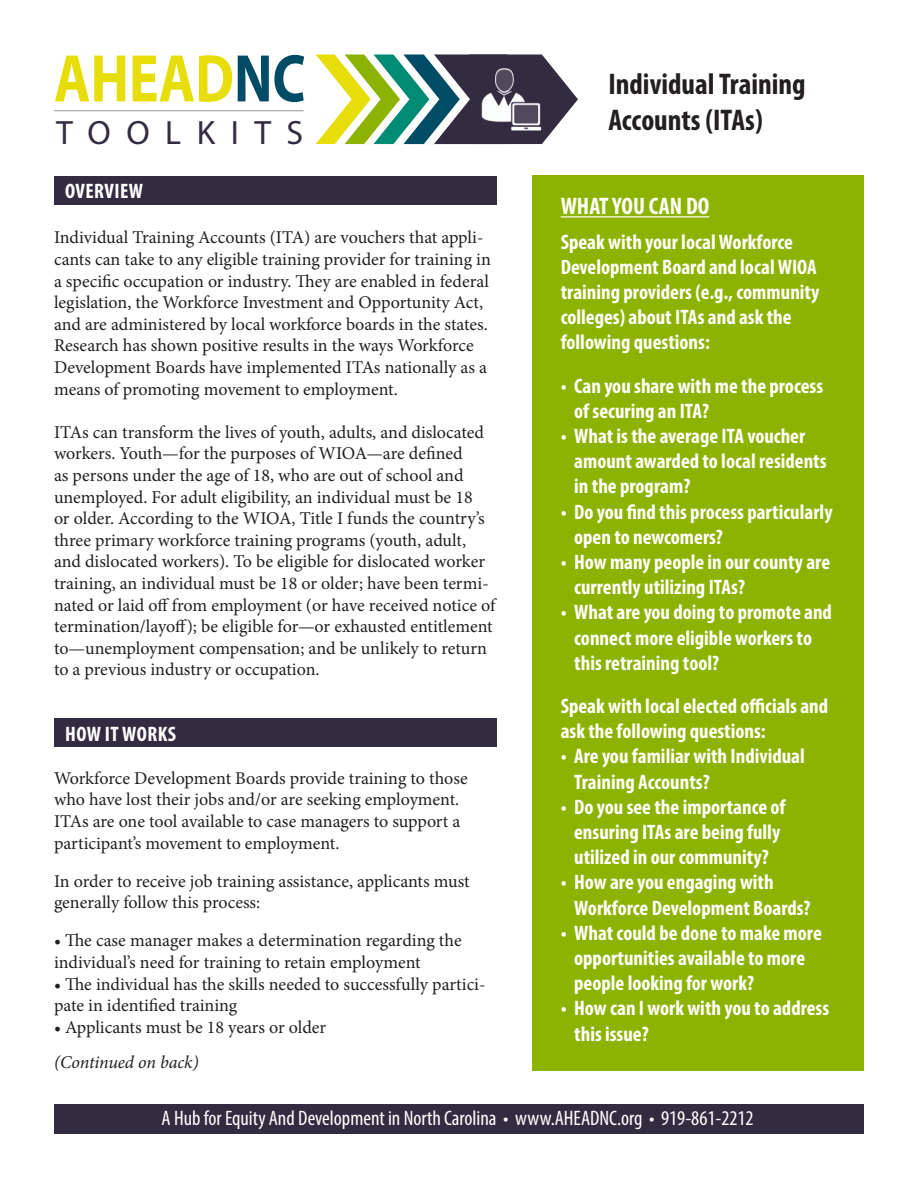
<style>
.page{position:relative;width:918px;height:1188px;background:#fff}
.page>*{position:absolute;margin:0;border:0;box-sizing:border-box;transform-origin:0 0}
.t1{font:700 67.95px "Myriad Pro";color:#e6dd09;scale:.82 1}
.t2{font:33.9px "Myriad Pro";letter-spacing:.46em;color:#332b40}
.t3{font:700 condensed 30px "Myriad Pro";color:#231f20}
.t4{font:700 condensed 24px "Myriad Pro";color:#fff}
.t5{font:700 condensed 21px/25.2px "Myriad Pro";color:#fff}
.t6{font:condensed 21px "Myriad Pro";color:#fff}
.t7{font:700 condensed 21px "Myriad Pro";letter-spacing:.02em;color:#fff}
.t8{font:18px/21.6px "Minion Pro";letter-spacing:-.005em;color:#231f20}
.t9{font:italic 18px "Minion Pro";letter-spacing:-.01em;color:#231f20}
.s1{color:#004c66}
</style>
<div class="page">
<div style="left:54px;top:176px;width:443px;height:29px;background:#332b40"></div>
<div style="left:533px;top:176px;width:331px;height:895px;background:#8cb302"></div>
<hr style="left:54px;top:111px;width:250px;height:1px;background:#939598">
<svg style="left:316px;top:54px;width:262px;height:91px"></svg>
<div style="left:54px;top:1104px;width:810px;height:30px;background:#332b40"></div>
<hr style="left:561px;top:216px;width:148px;height:1px;background:#fff">
<div style="left:54px;top:718px;width:443px;height:29px;background:#332b40"></div>
<img style="left:479px;top:68px;width:67px;height:65px">
<p class="t1" style="left:54px;top:34px;width:308px">AHEAD<span class="s1">NC</span></p>
<p class="t2" style="left:56px;top:112px;width:249px">TOOLKITS</p>
<p class="t7" style="left:65px;top:178px;width:79px">OVERVIEW</p>
<p class="t8" style="left:54px;top:227px;width:438px">Individual Training Accounts (ITA) are vouchers that appli&shy;cants can take to any eligible training provider for training in a specific occupation or industry. They are enabled in federal legislation, the Workforce Investment and Opportunity Act, and are administered by local workforce boards in the states.<br>Research has shown positive results in the ways Workforce Development Boards have implemented ITAs nationally as a means of promoting movement to employment.</p>
<p class="t8" style="left:54px;top:421px;width:443px">ITAs can transform the lives of youth, adults, and dislocated workers. Youth—for the purposes of WIOA—are defined<br>as persons under the age of 18, who are out of school and unemployed. For adult eligibility, an individual must be 18<br>or older. According to the WIOA, Title I funds the country’s three primary workforce training programs (youth, adult, and dislocated workers). To be eligible for dislocated worker training, an individual must be 18 or older; have been termi&shy;nated or laid off from employment (or have received notice of termination/layoff); be eligible for—or exhausted entitlement to—unemployment compensation; and be unlikely to return to a previous industry or occupation.</p>
<p class="t7" style="left:65px;top:720px;width:113px">HOW IT WORKS</p>
<p class="t8" style="left:54px;top:767px;width:415px">Workforce Development Boards provide training to those who have lost their jobs and/or are seeking employment.<br>ITAs are one tool available to case managers to support a participant’s movement to employment.</p>
<p class="t8" style="left:54px;top:870px;width:417px">In order to receive job training assistance, applicants must generally follow this process:</p>
<p class="t8" style="left:54px;top:930px;width:409px">• The case manager makes a determination regarding the individual’s need for training to retain employment</p>
<p class="t8" style="left:54px;top:973px;width:433px">• The individual has the skills needed to successfully partici&shy;pate in identified training</p>
<p class="t8" style="left:54px;top:1016px;width:274px">• Applicants must be 18 years or older</p>
<p class="t9" style="left:54px;top:1050px;width:146px">(Continued on back)</p>
<p class="t3" style="left:608px;top:65px;width:199px">Individual Training</p>
<p class="t3" style="left:608px;top:101px;width:156px">Accounts (ITAs)</p>
<p class="t4" style="left:561px;top:192px;width:150px">WHAT YOU CAN DO</p>
<p class="t5" style="left:561px;top:229px;width:260px">Speak with your local Workforce<br>Development Board and local WIOA training providers (e.g., community colleges) about ITAs and ask the following questions:</p>
<p class="t5" style="left:574px;top:373px;width:251px;text-indent:-14px">• Can you share with me the process of securing an ITA?</p>
<p class="t5" style="left:574px;top:423px;width:254px;text-indent:-14px">• What is the average ITA voucher amount awarded to local residents in the program?</p>
<p class="t5" style="left:574px;top:499px;width:260px;text-indent:-14px">• Do you find this process particularly open to newcomers?</p>
<p class="t5" style="left:574px;top:549px;width:257px;text-indent:-14px">• How many people in our county are currently utilizing ITAs?</p>
<p class="t5" style="left:574px;top:599px;width:259px;text-indent:-14px">• What are you doing to promote and connect more eligible workers to this retraining tool?</p>
<p class="t5" style="left:561px;top:693px;width:269px">Speak with local elected officials and ask the following questions:</p>
<p class="t5" style="left:574px;top:743px;width:232px;text-indent:-14px">• Are you familiar with Individual<br>Training Accounts?</p>
<p class="t5" style="left:561px;top:794px;width:226px;text-align:center">• Do you see the importance of ensuring ITAs are being fully utilized in our community?</p>
<p class="t5" style="left:574px;top:869px;width:238px;text-indent:-14px">• How are you engaging with<br>Workforce Development Boards?</p>
<p class="t5" style="left:574px;top:920px;width:249px;text-indent:-14px">• What could be done to make more opportunities available to more people looking for work?</p>
<p class="t5" style="left:574px;top:995px;width:257px;text-indent:-14px">• How can I work with you to address this issue?</p>
<p class="t6" style="left:162px;top:1105px;width:594px">A Hub for Equity And Development in North Carolina • www.AHEADNC.org • 919-861-2212</p>
</div>
